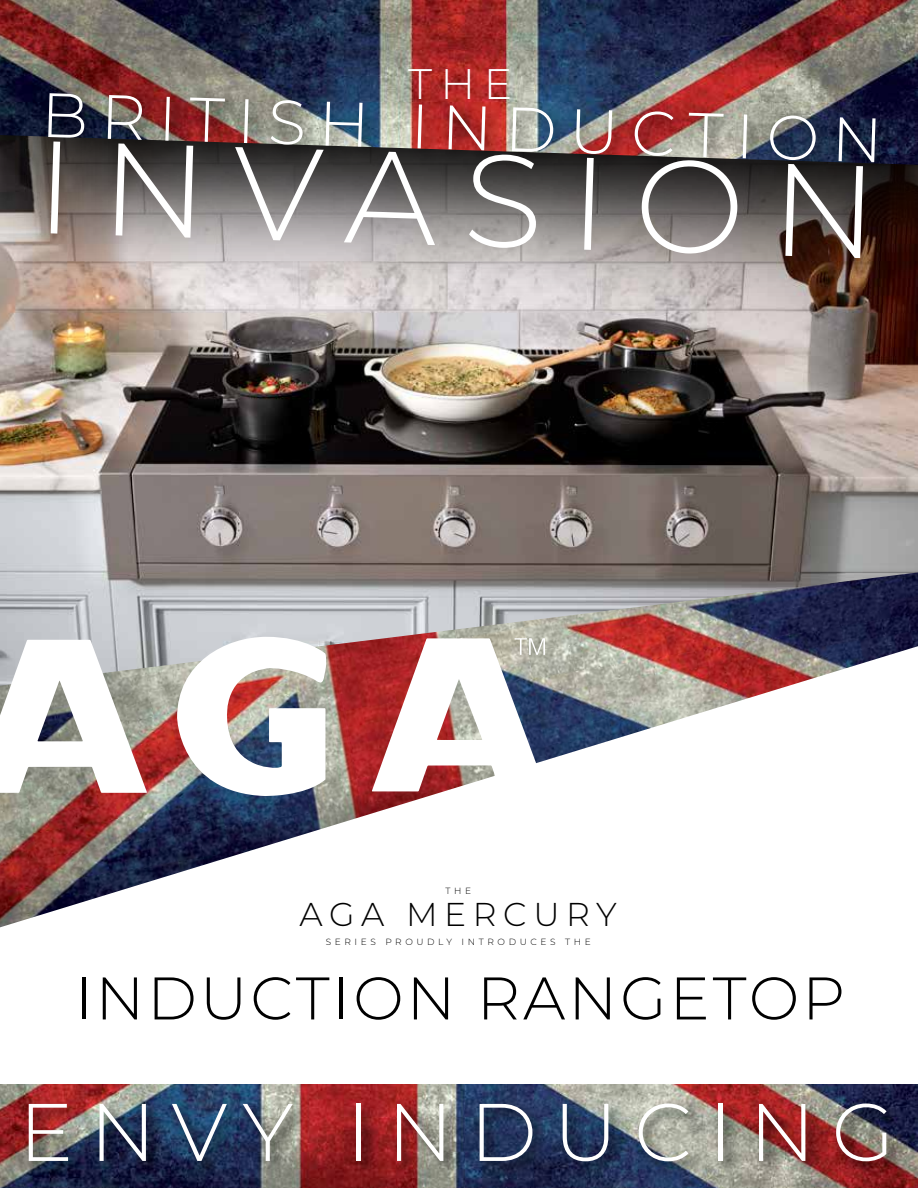
<style>
.page{position:relative;width:918px;height:1188px;background:#fff}
.page>*{position:absolute;margin:0;border:0;box-sizing:border-box;transform-origin:0 0}
.t1{font:300 131.25px "Montserrat";color:#fff}
.t2{font:300 81.45px "Montserrat";letter-spacing:.2em;color:#fff}
.t3{font:300 62.55px "Montserrat";color:#fff}
.t4{font:300 60px "Montserrat";letter-spacing:.05em;color:#000}
.t5{font:300 42.75px "Montserrat";color:#fff}
.t6{font:300 33px "Montserrat";letter-spacing:.2em;color:#000}
.t7{font:300 9px "Montserrat";letter-spacing:.4em;color:#000}
</style>
<div class="page">
<img style="left:0;top:314px;width:918px;height:258px">
<svg style="left:0;top:165px;width:918px;height:149px"></svg>
<img style="left:0;top:0;width:918px;height:165px">
<div style="left:38px;top:84px;width:857px;height:96px;background:#000;opacity:.85"></div>
<img style="left:0;top:572px;width:918px;height:355px">
<img style="left:0;top:1084px;width:918px;height:104px">
<div style="left:24px;top:1099px;width:879px;height:79px;background:#000;opacity:.75"></div>
<svg style="left:0;top:640px;width:147px;height:153px"></svg>
<svg style="left:177px;top:637px;width:151px;height:160px"></svg>
<svg style="left:372px;top:638px;width:174px;height:153px"></svg>
<h3 class="t5" style="left:408px;top:55px;width:106px">THE</h3>
<h3 class="t3" style="left:43px;top:70px;width:843px;rotate:2deg">BRITISH INDUCTION</h3>
<h1 class="t1" style="left:39px;top:96px;width:843px;rotate:2deg">INVASION</h1>
<p class="t7" style="left:445px;top:885px;width:27px">THE</p>
<h3 class="t6" style="left:300px;top:892px;width:319px">AGA MERCURY</h3>
<p class="t7" style="left:326px;top:936px;width:267px">SERIES PROUDLY INTRODUCES THE</p>
<h3 class="t4" style="left:75px;top:957px;width:772px">INDUCTION RANGETOP</h3>
<h2 class="t2" style="left:19px;top:1077px;width:877px">ENVY INDUCING</h2>
</div>
